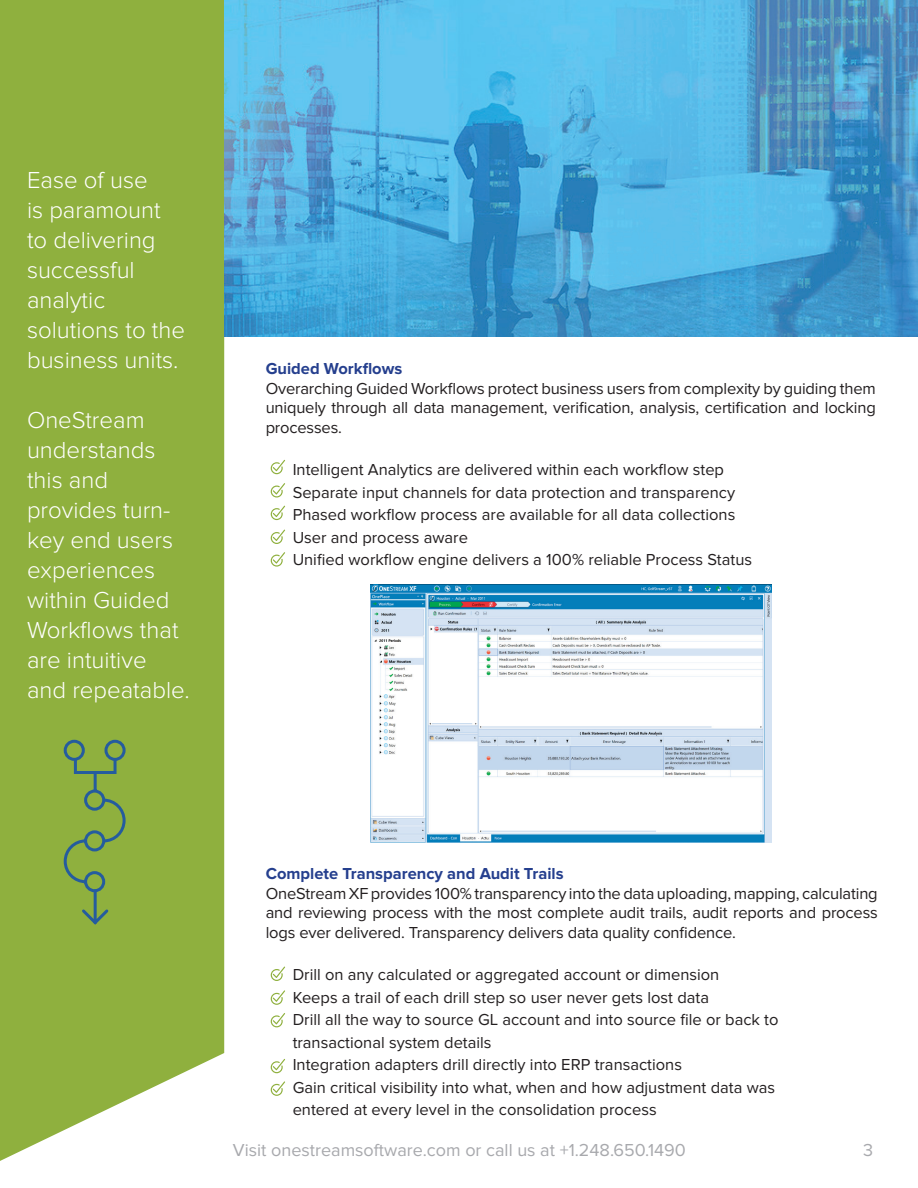
<style>
.page{position:relative;width:918px;height:1188px;background:#fff}
.page>*{position:absolute;margin:0;border:0;box-sizing:border-box;transform-origin:0 0}
.t1{font:300 24px/30px "Proxima Nova";color:#fff}
.t2{font:18px "Proxima Nova";color:#a8a9ad}
.t3{font:16.5px/22.5px "Proxima Nova";color:#231f20;text-align:justify}
.t4{font:700 16.5px "Proxima Nova";color:#253f8e}
</style>
<div class="page">
<div style="left:0;top:0;width:224px;height:1161px;background:#8fb03e"></div>
<svg style="left:271px;top:506px;width:14px;height:14px"></svg>
<svg style="left:271px;top:552px;width:14px;height:15px"></svg>
<svg style="left:271px;top:483px;width:14px;height:15px"></svg>
<svg style="left:271px;top:530px;width:14px;height:14px"></svg>
<svg style="left:271px;top:460px;width:14px;height:14px"></svg>
<svg style="left:271px;top:1013px;width:14px;height:14px"></svg>
<svg style="left:271px;top:1081px;width:14px;height:15px"></svg>
<svg style="left:271px;top:990px;width:14px;height:15px"></svg>
<svg style="left:271px;top:1059px;width:14px;height:14px"></svg>
<svg style="left:271px;top:967px;width:14px;height:14px"></svg>
<img style="left:224px;top:0;width:694px;height:337px">
<img style="left:371px;top:585px;width:400px;height:257px">
<svg style="left:62px;top:738px;width:65px;height:189px"></svg>
<div style="left:74px;top:758px;width:43px;height:16px;border:3px solid #255c9e"></div>
<h1 class="t1" style="left:27px;top:166px;width:160px">Ease of use<br>is paramount to delivering successful analytic solutions to the business units.</h1>
<h1 class="t1" style="left:27px;top:406px;width:164px">OneStream understands this and provides turn&shy;key end users experiences within Guided<br>Workflows that are intuitive and repeatable.</h1>
<p class="t4" style="left:266px;top:359px;width:138px">Guided Workflows</p>
<p class="t3" style="left:266px;top:379px;width:612px;line-height:19.6px">Overarching Guided Workflows protect business users from complexity by guiding them uniquely through all data management, verification, analysis, certification and locking processes.</p>
<p class="t3" style="left:293px;top:459px;width:461px;text-align:left">Intelligent Analytics are delivered within each workflow step Separate input channels for data protection and transparency Phased workflow process are available for all data collections User and process aware<br>Unified workflow engine delivers a 100% reliable Process Status</p>
<p class="t4" style="left:266px;top:864px;width:299px">Complete Transparency and Audit Trails</p>
<p class="t3" style="left:266px;top:884px;width:614px;line-height:19.6px">OneStream XF provides 100% transparency into the data uploading, mapping, calculating and reviewing process with the most complete audit trails, audit reports and process logs ever delivered. Transparency delivers data quality confidence.</p>
<p class="t3" style="left:293px;top:964px;width:487px;text-align:left">Drill on any calculated or aggregated account or dimension<br>Keeps a trail of each drill step so user never gets lost data<br>Drill all the way to source GL account and into source file or back to transactional system details<br>Integration adapters drill directly into ERP transactions<br>Gain critical visibility into what, when and how adjustment data was entered at every level in the consolidation process</p>
<p class="t2" style="left:233px;top:1139px;width:454px">Visit onestreamsoftware.com or call us at +1.248.650.1490</p>
<p class="t2" style="left:863px;top:1139px;width:12px">3</p>
</div>
